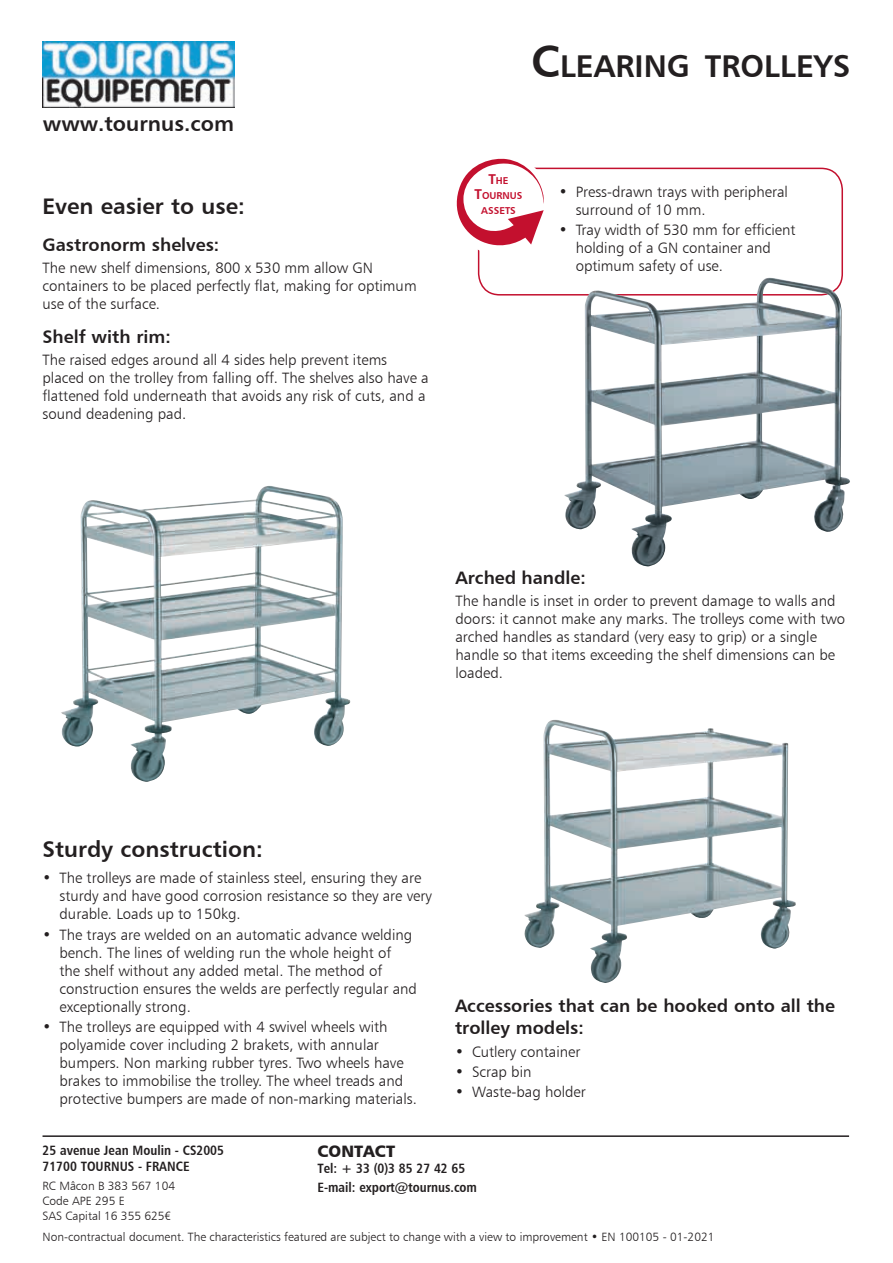
<style>
.page{position:relative;width:893px;height:1263px;background:#fff}
.page>*{position:absolute;margin:0;border:0;box-sizing:border-box;transform-origin:0 0}
.t1{font:31.5px "Humanist 777 BT Bold B";color:#231f20}
.t2{font:22.5px "Humanist 777 BT Bold B";color:#231f20}
.t3{font:21.3px "Humanist 777 BT Bold B";color:#231f20}
.t4{font:18px/22.5px "Humanist 777 BT Bold B";color:#231f20}
.t5{font:16.5px "Humanist 777 BT Black B";color:#231f20}
.t6{font:15px/18px "Humanist 777 BT Light B";color:#231f20}
.t7{font:13.5px/16.2px "Humanist 777 BT Bold Condensed B";color:#231f20}
.t8{font:12px/15px "Humanist 777 BT Light B";color:#231f20}
.t9{font:10.05px/15px "Humanist 777 BT Bold B";color:#c3102e;text-align:center}
.s1{font-size:45px}
.s2{font-size:14.25px}
</style>
<div class="page">
<img style="left:43px;top:41px;width:191px;height:66px">
<hr style="left:43px;top:1135px;width:806px;height:2px;background:#231f20">
<img style="left:61px;top:488px;width:202px;height:261px">
<img style="left:524px;top:720px;width:272px;height:263px">
<div style="left:478px;top:168px;width:365px;height:128px;border:2px solid #c3102e;border-radius:21px"></div>
<img style="left:564px;top:278px;width:286px;height:288px">
<svg style="left:456px;top:158px;width:88px;height:94px"></svg>
<h3 class="t3" style="left:43px;top:110px;width:192px">www.tournus.com</h3>
<h2 class="t2" style="left:43px;top:192px;width:204px">Even easier to use:</h2>
<p class="t4" style="left:43px;top:233px;width:178px">Gastronorm shelves:</p>
<p class="t6" style="left:43px;top:259px;width:376px">The new shelf dimensions, 800 x 530 mm allow GN containers to be placed perfectly flat, making for optimum use of the surface.</p>
<p class="t4" style="left:43px;top:325px;width:130px">Shelf with rim:</p>
<p class="t6" style="left:43px;top:350px;width:388px">The raised edges around all 4 sides help prevent items placed on the trolley from falling off. The shelves also have a flattened fold underneath that avoids any risk of cuts, and a sound deadening pad.</p>
<h1 class="t1" style="left:531px;top:46px;width:321px"><span class="s1">C</span>LEARING TROLLEYS</h1>
<p class="t9" style="left:474px;top:173px;width:50px"><span class="s2">T</span>HE<br><span class="s2">T</span>OURNUS<br>ASSETS</p>
<p class="t6" style="left:576px;top:183px;width:214px;text-indent:-17px">• Press-drawn trays with peripheral surround of 10 mm.</p>
<p class="t6" style="left:576px;top:221px;width:221px;text-indent:-17px">• Tray width of 530 mm for efficient holding of a GN container and optimum safety of use.</p>
<p class="t4" style="left:455px;top:565px;width:132px">Arched handle:</p>
<p class="t6" style="left:455px;top:591px;width:391px">The handle is inset in order to prevent damage to walls and doors: it cannot make any marks. The trolleys come with two arched handles as standard (very easy to grip) or a single handle so that items exceeding the shelf dimensions can be loaded.</p>
<h2 class="t2" style="left:43px;top:835px;width:222px">Sturdy construction:</h2>
<p class="t6" style="left:60px;top:869px;width:374px;text-indent:-17px">• The trolleys are made of stainless steel, ensuring they are sturdy and have good corrosion resistance so they are very durable. Loads up to 150kg.</p>
<p class="t6" style="left:60px;top:925px;width:359px;text-indent:-17px">• The trays are welded on an automatic advance welding bench. The lines of welding run the whole height of<br>the shelf without any added metal. The method of construction ensures the welds are perfectly regular and exceptionally strong.</p>
<p class="t6" style="left:60px;top:1017px;width:359px;text-indent:-17px">• The trolleys are equipped with 4 swivel wheels with polyamide cover including 2 brakets, with annular bumpers. Non marking rubber tyres. Two wheels have brakes to immobilise the trolley. The wheel treads and protective bumpers are made of non-marking materials.</p>
<p class="t4" style="left:455px;top:994px;width:382px">Accessories that can be hooked onto all the trolley models:</p>
<p class="t6" style="left:455px;top:1042px;width:127px">• Cutlery container</p>
<p class="t6" style="left:455px;top:1062px;width:78px">• Scrap bin</p>
<p class="t6" style="left:455px;top:1082px;width:132px">• Waste-bag holder</p>
<p class="t7" style="left:43px;top:1142px;width:183px">25 avenue Jean Moulin - CS2005<br>71700 TOURNUS - FRANCE</p>
<p class="t8" style="left:43px;top:1178px;width:134px">RC Mâcon B 383 567 104<br>Code APE 295 E<br>SAS Capital 16 355 625€</p>
<p class="t5" style="left:317px;top:1141px;width:79px">CONTACT</p>
<p class="t7" style="left:317px;top:1159px;width:161px;line-height:18.3px">Tel: + 33 (0)3 85 27 42 65<br>E-mail: export@tournus.com</p>
<p class="t8" style="left:43px;top:1229px;width:673px">Non-contractual document. The characteristics featured are subject to change with a view to improvement • EN 100105 - 01-2021</p>
</div>
